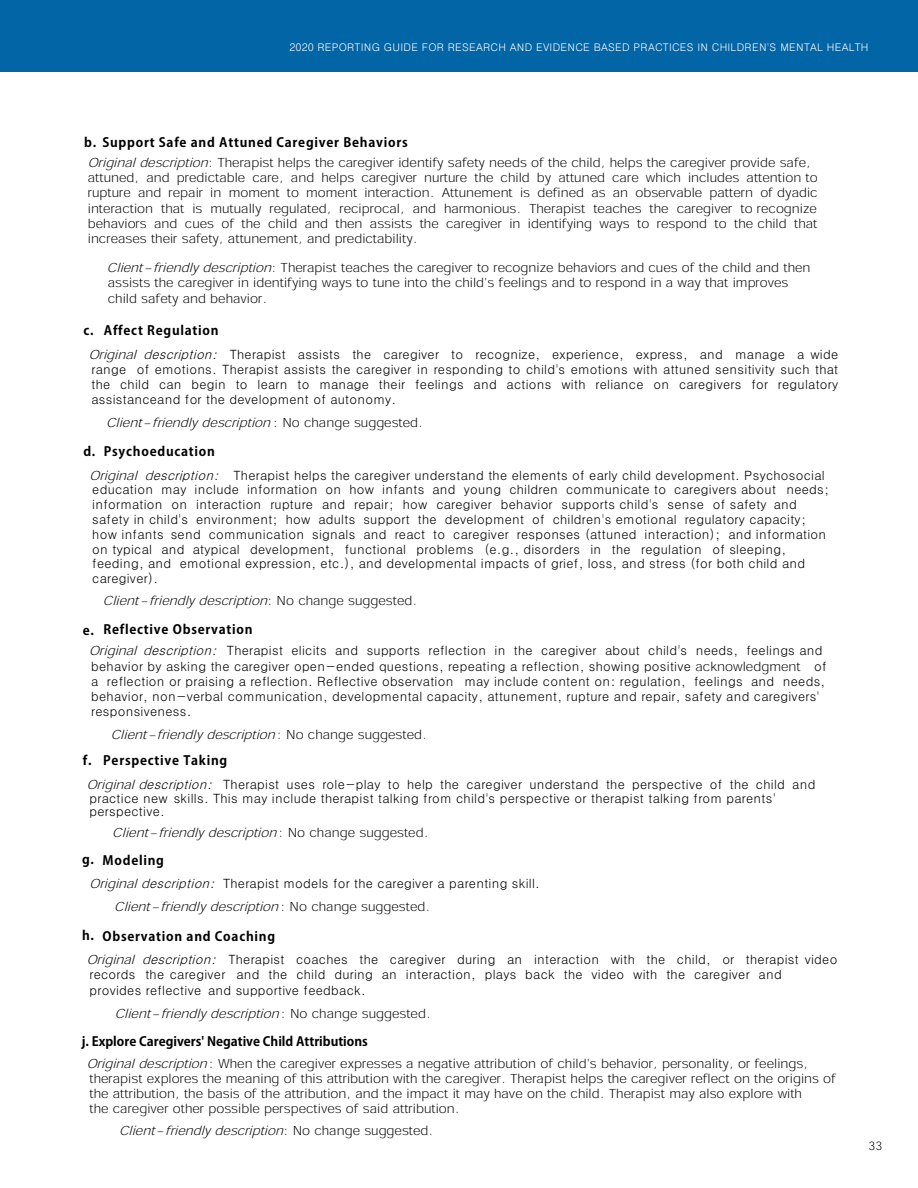
<style>
.page{position:relative;width:918px;height:1188px;background:#fff}
.page>*{position:absolute;margin:0;border:0;box-sizing:border-box;transform-origin:0 0}
.t1{font:300 12.75px/15.3px "Adobe Gothic Std";color:#000}
.t2{font:italic 300 12.75px/26.1px "Adobe Gothic Std";color:#000}
.t3{font:300 12px "Adobe Gothic Std";color:#000}
.t4{font:300 10.5px "Adobe Gothic Std";color:#fff}
.s1{font-weight:700}
.s2{font-style:italic}
.s3{font-style:normal}
.s4{font-weight:700;font-style:normal}
</style>
<div class="page">
<div style="left:0;top:0;width:918px;height:71px;background:#0265a6"></div>
<p class="t4" style="left:289px;top:42px;width:581px">2020 REPORTING GUIDE FOR RESEARCH AND EVIDENCE BASED PRACTICES IN CHILDREN'S MENTAL HEALTH</p>
<p class="t1" style="left:84px;top:132px;width:728px;line-height:19.6px"><span class="s1">b. Support Safe and Attuned Caregiver Behaviors<br></span><span class="s2">Originaldescription</span>: Therapist helps the caregiver identify safety needs of the child, helps the caregiver provide safe,</p>
<p class="t1" style="left:88px;top:169px;width:731px;text-align:justify">attuned, and predictable care, and helps caregiver nurture the child by attuned care which includes attention to rupture and repair in moment to moment interaction. Attunement is defined as an observable pattern of dyadic interaction that is mutually regulated, reciprocal, and harmonious. Therapist teaches the caregiver to recognize behaviors and cues of the child and then assists the caregiver in identifying ways to respond to the child that increases their safety, attunement, and predictability.</p>
<p class="t1" style="left:107px;top:259px;width:705px"><span class="s2">Client-friendly description</span>: Therapist teaches the caregiver to recognize behaviors and cues of the child and then assists the caregiver in identifying ways to tune into the child's feelings and to respond in a way that improves child safety and behavior.</p>
<p class="t1" style="left:89px;top:318px;width:751px;line-height:24.2px;text-indent:-5px"><span class="s1">c. Affect Regulation<br></span><span class="s2">Original description:</span> Therapist assists the caregiver to recognize, experience, express, and manage a wide</p>
<p class="t1" style="left:91px;top:361px;width:749px;text-align:justify">range of emotions. Therapist assists the caregiver in responding to child's emotions with attuned sensitivity such that the child can begin to learn to manage their feelings and actions with reliance on caregivers for regulatory assistanceand for the development of autonomy.</p>
<p class="t2" style="left:106px;top:409px;width:319px">Client-friendly description <span class="s3">: N o c h a n g e s u g g e s t e d .</span></p>
<p class="t1" style="left:90px;top:439px;width:737px;line-height:24.2px;text-indent:-6px"><span class="s1">d. Psychoeducation<br></span><span class="s2">Original description:</span> Therapist helps the caregiver understand the elements of early child development. Psychosocial</p>
<p class="t1" style="left:92px;top:482px;width:739px;line-height:14.7px">education may include information on how infants and young children communicate to caregivers about needs; information on interaction rupture and repair; how caregiver behavior supports child's sense of safety and safety in child's environment; how adults support the development of children's emotional regulatory capacity; how infants send communication signals and react to caregiver responses (attuned interaction); and information on typical and atypical development, functional problems (e.g., disorders in the regulation of sleeping, feeding, and emotional expression, etc.), and developmental impacts of grief, loss, and stress (for both child and caregiver).</p>
<p class="t2" style="left:103px;top:587px;width:316px">Client-friendly description<span class="s3">: N o c h a n g e s u g g e s t e d .</span></p>
<p class="t1" style="left:89px;top:619px;width:735px;line-height:21.1px;text-indent:-7px"><span class="s1">e. Reflective Observation<br></span><span class="s2">Original description:</span> Therapist elicits and supports reflection in the caregiver about child's needs, feelings and</p>
<p class="t1" style="left:91px;top:658px;width:737px">behavior by asking the caregiver open-ended questions, repeating a reflection, showing positive acknowledgment of a reflection or praising a reflection. Reflective observation may include content on: regulation, feelings and needs, behavior, non-verbal communication, developmental capacity, attunement, rupture and repair, safety and caregivers' responsiveness.</p>
<p class="t2" style="left:83px;top:721px;width:346px;text-indent:28px">Client-friendly description<span class="s3">: N o c h a n g e s u g g e s t e d . </span><span class="s4">f. Perspective Taking</span></p>
<p class="t1" style="left:87px;top:778px;width:730px;line-height:13.5px"><span class="s2">Originaldescription:</span> Therapist uses role-play to help the caregiver understand the perspective of the child and practice new skills. This may include therapist talking from child's perspective or therapist talking from parents' perspective.</p>
<p class="t2" style="left:82px;top:818px;width:348px;line-height:27.9px;text-indent:30px">Client-friendly description<span class="s3">: N o c h a n g e s u g g e s t e d . </span><span class="s4">g. Modeling</span></p>
<p class="t1" style="left:114px;top:872px;width:427px;line-height:22.8px;text-indent:-25px"><span class="s2">Originaldescription:</span> Therapist models for the caregiver a parenting skill.<br><span class="s2">Client-friendly description</span>: N o c h a n g e s u g g e s t e d .</p>
<p class="t1" style="left:87px;top:924px;width:752px;line-height:23.4px;text-indent:-5px"><span class="s1">h. Observation and Coaching<br></span><span class="s2">Original description:</span> Therapist coaches the caregiver during an interaction with the child, or therapist video</p>
<p class="t1" style="left:90px;top:967px;width:694px">records the caregiver and the child during an interaction, plays back the video with the caregiver and provides reflective and supportive feedback.</p>
<p class="t2" style="left:115px;top:999px;width:318px">Client-friendly description<span class="s3">: N o c h a n g e s u g g e s t e d .</span></p>
<p class="t1" style="left:87px;top:1031px;width:723px;line-height:21.1px;text-indent:-5px"><span class="s1">j. Explore Caregivers' Negative Child Attributions<br></span><span class="s2">Originaldescription</span>: When the caregiver expresses a negative attribution of child's behavior, personality, or feelings,</p>
<p class="t1" style="left:90px;top:1070px;width:748px">therapist explores the meaning of this attribution with the caregiver. Therapist helps the caregiver reflect on the origins of the attribution, the basis of the attribution, and the impact it may have on the child. Therapist may also explore with<br>the caregiver other possible perspectives of said attribution.</p>
<p class="t2" style="left:119px;top:1117px;width:316px">Client-friendly description<span class="s3">: N o c h a n g e s u g g e s t e d .</span></p>
<p class="t3" style="left:869px;top:1137px;width:15px">33</p>
</div>
